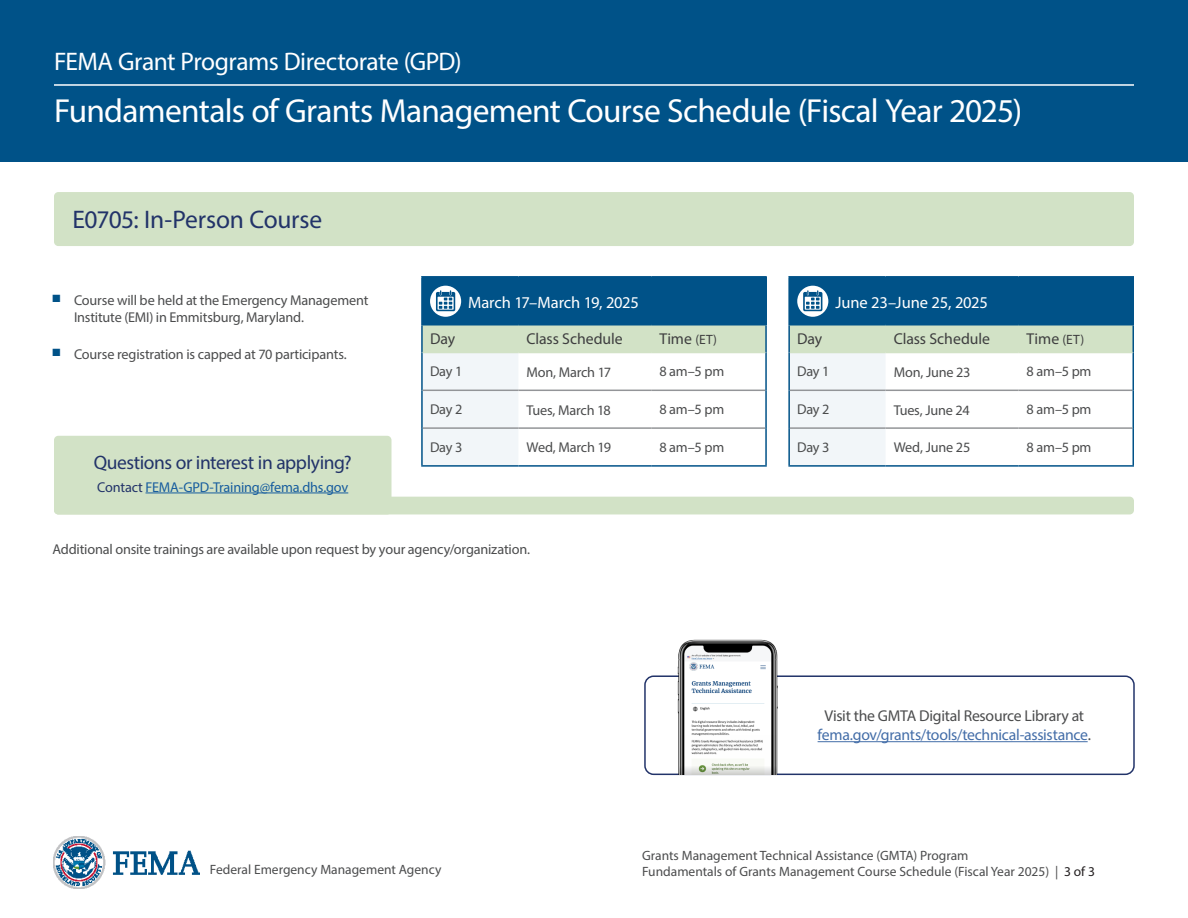
<style>
.page{position:relative;width:1188px;height:918px;background:#fff}
.page>*{position:absolute;margin:0;border:0;box-sizing:border-box;transform-origin:0 0}
.t1{font:33.45px "Myriad Pro";letter-spacing:-.025em;color:#fff}
.t2{font:25.5px "Myriad Pro";letter-spacing:-.02em;color:#fff}
.course_title{font:25.5px "Myriad Pro";letter-spacing:-.01em;color:#223369}
.box__questions{font:19.5px "Myriad Pro";letter-spacing:-.02em;color:#223369}
.table_header{font:16.5px "Myriad Pro";letter-spacing:-.005em;color:#fff}
.text{font:15.75px/18.9px "Myriad Pro";letter-spacing:-.02em;color:#436da8;text-align:center}
.table_subhead{font:15.75px "Myriad Pro";letter-spacing:-.005em;color:#3e3e3f}
.text-2{font:14.25px/17.1px "Myriad Pro";letter-spacing:-.015em;color:#4b4c4d}
.table_text{font:14.25px "Myriad Pro";letter-spacing:-.015em;color:#4b4c4d}
.info_text{font:14.25px "Myriad Pro";letter-spacing:-.015em;color:#175d9e}
.table_sidebar{font:14.25px "Myriad Pro";letter-spacing:-.02em;color:#4b4c4d}
.t3{font:13.5px "Myriad Pro";color:#4b4c4d}
.s1{color:#223369}
.s2{font-size:13.5px}
.s3{color:#4b4c4d}
.s4{color:#231f20}
</style>
<div class="page">
<img style="left:53px;top:836px;width:146px;height:53px">
<div style="left:0;top:0;width:1188px;height:162px;background:#005288"></div>
<hr style="left:54px;top:84px;width:1080px;height:2px;background:#fff">
<div style="left:54px;top:192px;width:1080px;height:54px;background:#d2e2c6;border-radius:4px"></div>
<div style="left:54px;top:497px;width:1080px;height:17px;background:#d2e2c6;border-radius:4px"></div>
<div style="left:422px;top:277px;width:344px;height:48px;background:#005288"></div>
<svg style="left:423px;top:326px;width:342px;height:139px"></svg>
<hr style="left:421px;top:390px;width:2px;height:38px;background:#005288">
<hr style="left:518px;top:390px;width:133px;height:1px;background:#939598">
<hr style="left:651px;top:390px;width:114px;height:1px;background:#939598">
<hr style="left:765px;top:390px;width:2px;height:38px;background:#005288">
<hr style="left:421px;top:276px;width:97px;height:2px;background:#005288">
<hr style="left:421px;top:278px;width:2px;height:46px;background:#005288">
<hr style="left:518px;top:276px;width:133px;height:2px;background:#005288">
<hr style="left:651px;top:276px;width:116px;height:2px;background:#005288">
<hr style="left:765px;top:278px;width:2px;height:46px;background:#005288">
<hr style="left:421px;top:324px;width:97px;height:2px;background:#005288">
<hr style="left:518px;top:324px;width:133px;height:2px;background:#005288">
<hr style="left:651px;top:324px;width:116px;height:2px;background:#005288">
<hr style="left:421px;top:353px;width:2px;height:37px;background:#005288">
<hr style="left:765px;top:353px;width:2px;height:37px;background:#005288">
<hr style="left:423px;top:390px;width:95px;height:1px;background:#939598">
<hr style="left:423px;top:427px;width:95px;height:2px;background:#939598">
<hr style="left:518px;top:427px;width:133px;height:2px;background:#939598">
<hr style="left:651px;top:427px;width:114px;height:2px;background:#939598">
<hr style="left:421px;top:428px;width:2px;height:37px;background:#005288">
<hr style="left:765px;top:428px;width:2px;height:37px;background:#005288">
<hr style="left:421px;top:465px;width:97px;height:2px;background:#005288">
<hr style="left:518px;top:465px;width:133px;height:2px;background:#005288">
<hr style="left:651px;top:465px;width:116px;height:2px;background:#005288">
<hr style="left:421px;top:325px;width:2px;height:28px;background:#005288">
<hr style="left:765px;top:325px;width:2px;height:28px;background:#005288">
<hr style="left:423px;top:352px;width:95px;height:1px;background:#d2e2c6">
<hr style="left:518px;top:352px;width:133px;height:1px;background:#d2e2c6">
<hr style="left:651px;top:352px;width:114px;height:1px;background:#d2e2c6">
<svg style="left:430px;top:286px;width:31px;height:31px"></svg>
<svg style="left:436px;top:290px;width:19px;height:21px"></svg>
<div style="left:789px;top:277px;width:344px;height:48px;background:#005288"></div>
<svg style="left:790px;top:326px;width:342px;height:139px"></svg>
<hr style="left:788px;top:390px;width:2px;height:38px;background:#005288">
<hr style="left:886px;top:390px;width:132px;height:1px;background:#939598">
<hr style="left:1018px;top:390px;width:114px;height:1px;background:#939598">
<hr style="left:1132px;top:390px;width:2px;height:38px;background:#005288">
<hr style="left:788px;top:276px;width:98px;height:2px;background:#005288">
<hr style="left:788px;top:278px;width:2px;height:46px;background:#005288">
<hr style="left:886px;top:276px;width:132px;height:2px;background:#005288">
<hr style="left:1018px;top:276px;width:116px;height:2px;background:#005288">
<hr style="left:1132px;top:278px;width:2px;height:46px;background:#005288">
<hr style="left:788px;top:324px;width:98px;height:2px;background:#005288">
<hr style="left:886px;top:324px;width:132px;height:2px;background:#005288">
<hr style="left:1018px;top:324px;width:116px;height:2px;background:#005288">
<hr style="left:788px;top:353px;width:2px;height:37px;background:#005288">
<hr style="left:1132px;top:353px;width:2px;height:37px;background:#005288">
<hr style="left:790px;top:390px;width:96px;height:1px;background:#939598">
<hr style="left:790px;top:427px;width:96px;height:2px;background:#939598">
<hr style="left:886px;top:427px;width:132px;height:2px;background:#939598">
<hr style="left:1018px;top:427px;width:114px;height:2px;background:#939598">
<hr style="left:788px;top:428px;width:2px;height:37px;background:#005288">
<hr style="left:1132px;top:428px;width:2px;height:37px;background:#005288">
<hr style="left:788px;top:465px;width:98px;height:2px;background:#005288">
<hr style="left:886px;top:465px;width:132px;height:2px;background:#005288">
<hr style="left:1018px;top:465px;width:116px;height:2px;background:#005288">
<hr style="left:788px;top:325px;width:2px;height:28px;background:#005288">
<hr style="left:1132px;top:325px;width:2px;height:28px;background:#005288">
<hr style="left:790px;top:352px;width:96px;height:1px;background:#d2e2c6">
<hr style="left:886px;top:352px;width:132px;height:1px;background:#d2e2c6">
<hr style="left:1018px;top:352px;width:114px;height:1px;background:#d2e2c6">
<svg style="left:797px;top:286px;width:31px;height:31px"></svg>
<svg style="left:803px;top:290px;width:19px;height:21px"></svg>
<div style="left:54px;top:436px;width:337px;height:78px;background:#d2e2c6;border-radius:4px"></div>
<hr style="left:146px;top:493px;width:202px;height:1px;background:#175d9e">
<hr style="left:818px;top:741px;width:270px;height:1px;background:#436da8">
<div style="left:644px;top:675px;width:491px;height:100px;border:2px solid #223369;border-radius:9px"></div>
<img style="left:676px;top:639px;width:103px;height:135px">
<svg style="left:679px;top:736px;width:97px;height:38px"></svg>
<h2 class="t2" style="left:54px;top:45px;width:409px">FEMA Grant Programs Directorate (GPD)</h2>
<h1 class="t1" style="left:54px;top:90px;width:970px">Fundamentals of Grants Management Course Schedule (Fiscal Year 2025)</h1>
<p class="course_title" style="left:72px;top:204px;width:251px">E0705: In-Person Course</p>
<p class="text-2" style="left:74px;top:291px;width:296px;text-indent:-22px"><sup>■</sup> Course will be held at the Emergency Management<br>Institute (EMI) in Emmitsburg, Maryland.</p>
<p class="text-2" style="left:52px;top:345px;width:296px"><sup>■</sup> Course registration is capped at 70 participants.</p>
<p class="box__questions" style="left:94px;top:450px;width:260px">Questions or interest in applying?</p>
<p class="info_text" style="left:97px;top:478px;width:253px"><span class="s1">Contact</span> FEMA-GPD-Training@fema.dhs.gov</p>
<p class="table_header" style="left:468px;top:292px;width:172px">March 17–March 19, 2025</p>
<p class="table_subhead" style="left:430px;top:329px;width:27px">Day</p>
<p class="table_subhead" style="left:527px;top:329px;width:98px">Class Schedule</p>
<p class="table_subhead" style="left:659px;top:329px;width:59px">Time <span class="s2">(ET)</span></p>
<p class="table_sidebar" style="left:430px;top:363px;width:34px">Day 1</p>
<p class="table_text" style="left:527px;top:363px;width:86px">Mon, March 17</p>
<p class="table_text" style="left:659px;top:363px;width:66px">8 am–5 pm</p>
<p class="table_sidebar" style="left:430px;top:401px;width:34px">Day 2</p>
<p class="table_text" style="left:527px;top:401px;width:86px">Tues, March 18</p>
<p class="table_text" style="left:659px;top:401px;width:66px">8 am–5 pm</p>
<p class="table_sidebar" style="left:430px;top:438px;width:34px">Day 3</p>
<p class="table_text" style="left:527px;top:439px;width:86px">Wed, March 19</p>
<p class="table_text" style="left:659px;top:438px;width:66px">8 am–5 pm</p>
<p class="text-2" style="left:52px;top:541px;width:479px">Additional onsite trainings are available upon request by your agency/organization.</p>
<p class="table_header" style="left:835px;top:292px;width:154px">June 23–June 25, 2025</p>
<p class="table_subhead" style="left:797px;top:329px;width:27px">Day</p>
<p class="table_subhead" style="left:894px;top:329px;width:98px">Class Schedule</p>
<p class="table_subhead" style="left:1027px;top:329px;width:59px">Time <span class="s2">(ET)</span></p>
<p class="table_sidebar" style="left:797px;top:363px;width:34px">Day 1</p>
<p class="table_text" style="left:894px;top:363px;width:78px">Mon, June 23</p>
<p class="table_text" style="left:1027px;top:363px;width:66px">8 am–5 pm</p>
<p class="table_sidebar" style="left:797px;top:401px;width:34px">Day 2</p>
<p class="table_text" style="left:894px;top:401px;width:77px">Tues, June 24</p>
<p class="table_text" style="left:1027px;top:401px;width:66px">8 am–5 pm</p>
<p class="table_sidebar" style="left:797px;top:438px;width:34px">Day 3</p>
<p class="table_text" style="left:894px;top:439px;width:78px">Wed, June 25</p>
<p class="table_text" style="left:1027px;top:438px;width:66px">8 am–5 pm</p>
<p class="text" style="left:818px;top:706px;width:275px"><span class="s3">Visit the GMTA Digital Resource Library at </span>fema.gov/grants/tools/technical-assistance<span class="s3">.</span></p>
<p class="t3" style="left:642px;top:847px;width:328px">Grants Management Technical Assistance (GMTA) Program</p>
<p class="t3" style="left:210px;top:862px;width:233px">Federal Emergency Management Agency</p>
<p class="t3" style="left:642px;top:863px;width:454px">Fundamentals of Grants Management Course Schedule (Fiscal Year 2025) | <span class="s4">3 of 3</span></p>
</div>
